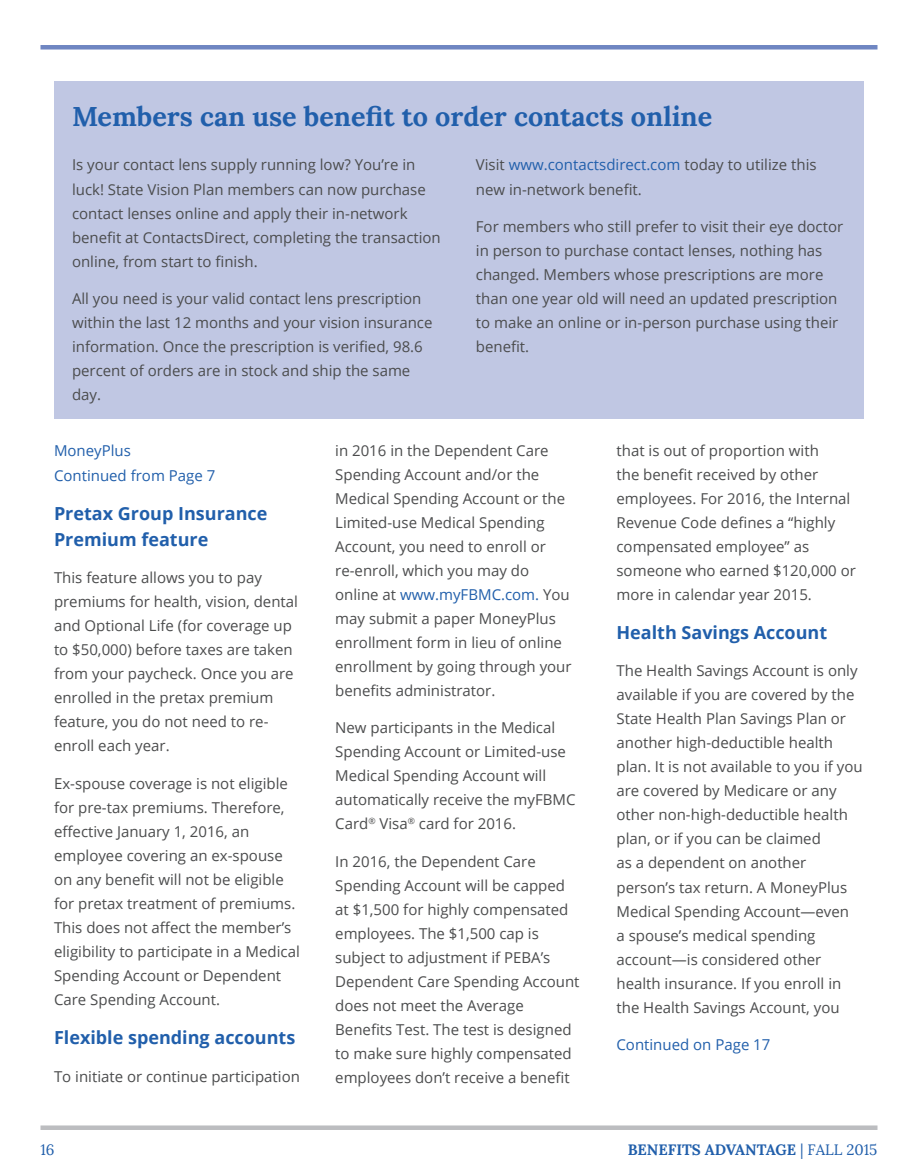
<style>
.page{position:relative;width:918px;height:1175px;background:#fff}
.page>*{position:absolute;margin:0;border:0;box-sizing:border-box;transform-origin:0 0}
.t1{font:700 27px "Lora";color:#215fab}
.t2{font:700 18px/25.5px "Open Sans";color:#215fab}
.t3{font:15px/24px "Open Sans";color:#4b4c4d}
.t4{font:15px/25.5px "Open Sans";color:#215fab}
.t5{font:700 15px "Lora";color:#215fab}
.t6{font:15px "Lora";color:#215fab}
.s1{color:#215fab}
.s2{font-weight:400}
</style>
<div class="page">
<div style="left:40px;top:1125px;width:838px;height:5px;background:#bcbdc0"></div>
<div style="left:40px;top:45px;width:838px;height:5px;background:#6f86c2"></div>
<div style="left:54px;top:81px;width:810px;height:337px;background:#c0c7e3"></div>
<h1 class="t1" style="left:72px;top:99px;width:642px">Members can use benefit to order contacts online</h1>
<p class="t3" style="left:72px;top:153px;width:370px">Is your contact lens supply running low? You’re in luck! State Vision Plan members can now purchase contact lenses online and apply their in-network benefit at ContactsDirect, completing the transaction online, from start to finish.</p>
<p class="t3" style="left:72px;top:286px;width:362px">All you need is your valid contact lens prescription within the last 12 months and your vision insurance information. Once the prescription is verified, 98.6 percent of orders are in stock and ship the same day.</p>
<p class="t3" style="left:476px;top:153px;width:342px">Visit <span class="s1">www.contactsdirect.com</span> today to utilize this new in-network benefit.</p>
<p class="t3" style="left:476px;top:214px;width:369px">For members who still prefer to visit their eye doctor in person to purchase contact lenses, nothing has changed. Members whose prescriptions are more than one year old will need an updated prescription to make an online or in-person purchase using their benefit.</p>
<p class="t4" style="left:54px;top:437px;width:163px">MoneyPlus<br>Continued from Page 7</p>
<p class="t2" style="left:54px;top:500px;width:215px">Pretax Group Insurance<br>Premium feature</p>
<p class="t3" style="left:54px;top:565px;width:246px">This feature allows you to pay premiums for health, vision, dental and Optional Life (for coverage up to $50,000) before taxes are taken from your paycheck. Once you are enrolled in the pretax premium feature, you do not need to re&shy;enroll each year.</p>
<p class="t3" style="left:54px;top:771px;width:247px">Ex-spouse coverage is not eligible for pre-tax premiums. Therefore, effective January 1, 2016, an employee covering an ex-spouse on any benefit will not be eligible for pretax treatment of premiums.<br>This does not affect the member’s eligibility to participate in a Medical<br>Spending Account or Dependent<br>Care Spending Account.</p>
<p class="t2" style="left:54px;top:1024px;width:243px">Flexible spending accounts</p>
<p class="t3" style="left:54px;top:1063px;width:247px">To initiate or continue participation</p>
<p class="t3" style="left:335px;top:438px;width:238px">in 2016 in the Dependent Care<br>Spending Account and/or the<br>Medical Spending Account or the<br>Limited-use Medical Spending<br>Account, you need to enroll or re-enroll, which you may do online at <span class="s1">www.myFBMC.com.</span> You may submit a paper MoneyPlus enrollment form in lieu of online enrollment by going through your benefits administrator.</p>
<p class="t3" style="left:335px;top:715px;width:242px">New participants in the Medical<br>Spending Account or Limited-use<br>Medical Spending Account will automatically receive the myFBMC<br>Card<sup>®</sup> Visa<sup>®</sup> card for 2016.</p>
<p class="t3" style="left:335px;top:849px;width:246px">In 2016, the Dependent Care<br>Spending Account will be capped at $1,500 for highly compensated employees. The $1,500 cap is subject to adjustment if PEBA’s<br>Dependent Care Spending Account does not meet the Average<br>Benefits Test. The test is designed to make sure highly compensated employees don’t receive a benefit</p>
<p class="t3" style="left:617px;top:438px;width:241px">that is out of proportion with<br>the benefit received by other employees. For 2016, the Internal<br>Revenue Code defines a “highly compensated employee” as someone who earned $120,000 or more in calendar year 2015.</p>
<p class="t2" style="left:616px;top:619px;width:212px">Health Savings Account</p>
<p class="t3" style="left:616px;top:658px;width:248px">The Health Savings Account is only available if you are covered by the<br>State Health Plan Savings Plan or another high-deductible health plan. It is not available to you if you are covered by Medicare or any other non-high-deductible health plan, or if you can be claimed<br>as a dependent on another person’s tax return. A MoneyPlus<br>Medical Spending Account—even<br>a spouse’s medical spending account—is considered other health insurance. If you enroll in the Health Savings Account, you</p>
<p class="t4" style="left:616px;top:1031px;width:155px">Continued on Page 17</p>
<p class="t6" style="left:40px;top:1140px;width:16px">16</p>
<p class="t5" style="left:628px;top:1139px;width:251px">BENEFITS ADVANTAGE <span class="s2">| FALL 2015</span></p>
</div>
